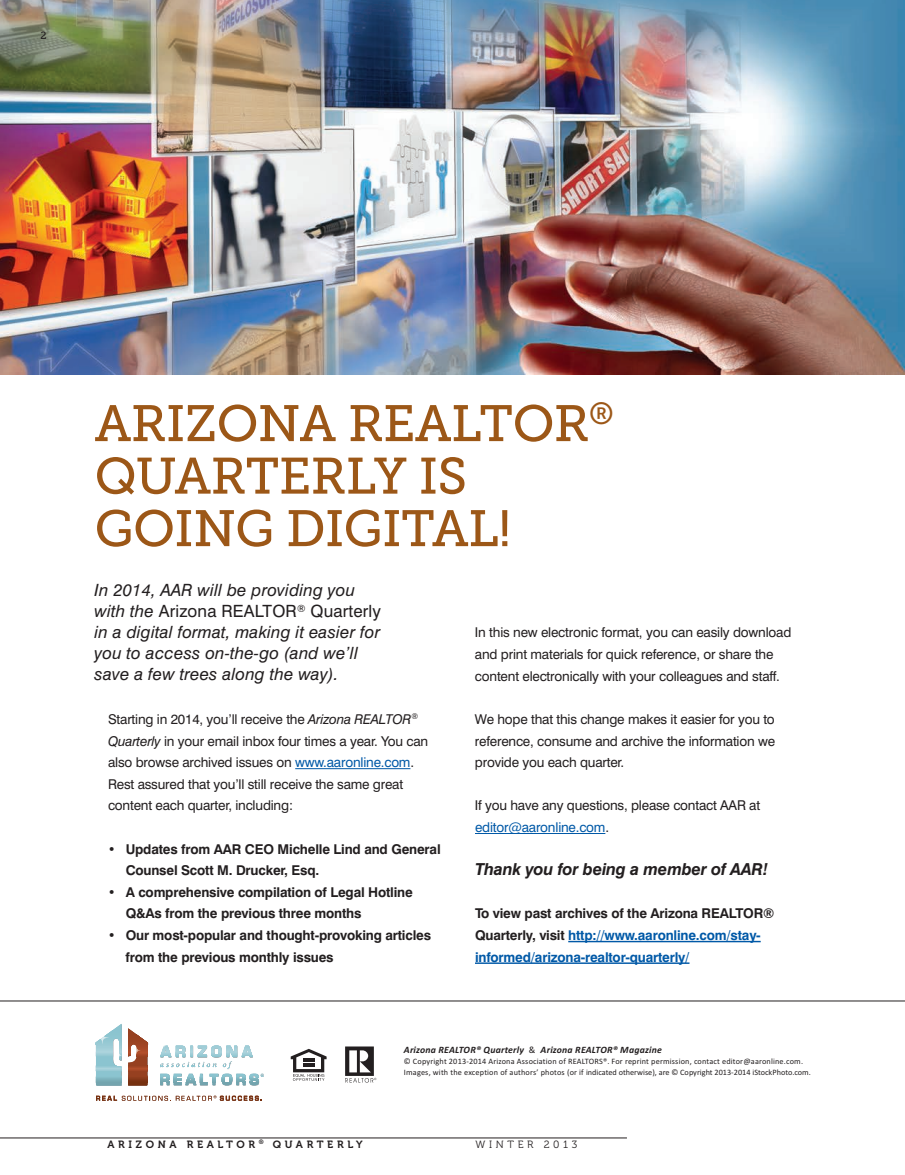
<style>
.page{position:relative;width:905px;height:1175px;background:#fff}
.page>*{position:absolute;margin:0;border:0;box-sizing:border-box;transform-origin:0 0}
.t1{font:51px/52.5px "Museo Slab 500";letter-spacing:-.015em;color:#9c5717}
.t2{font:italic 16.8px/21px "Swiss 721 BT";letter-spacing:.01em;color:#231f20}
.t3{font:italic 700 16.5px "Swiss 721 BT";letter-spacing:-.015em;color:#231f20}
.t4{font:13.5px/21.6px "Swiss 721 BT";letter-spacing:-.015em;color:#231f20}
.t5{font:700 13.5px/21.6px "Swiss 721 BT";letter-spacing:-.015em;color:#231f20}
.t6{font:700 13.5px/21.6px "Swiss 721 BT";letter-spacing:-.015em;color:#0159a7}
.t7{font:10.5px "Museo 700";letter-spacing:.35em;color:#231f20}
.t8{font:10.5px "Museo 300";letter-spacing:.35em;color:#231f20}
.t9{font:10.5px "Museo Slab 500";color:#231f20}
.t10{font:italic 700 9.75px "Calibri";letter-spacing:.02em;color:#231f20}
.t11{font:8.25px/10.6px "Calibri";letter-spacing:.02em;color:#231f20}
.s1{font-style:normal}
.s2{font-style:italic}
.s3{color:#0159a7}
.s4{color:#231f20}
.s5{font-weight:400;font-style:normal}
</style>
<div class="page">
<img style="left:0;top:0;width:904px;height:374px">
<hr style="left:0;top:1137px;width:627px;height:1px;background:#231f20">
<hr style="left:96px;top:1075px;width:167px;height:1px;background:#8bc4d0">
<hr style="left:96px;top:1076px;width:167px;height:1px;background:#8ac3ce">
<hr style="left:96px;top:1077px;width:167px;height:1px;background:#86bdc8">
<hr style="left:96px;top:1078px;width:167px;height:1px;background:#80b6c1">
<hr style="left:96px;top:1079px;width:167px;height:1px;background:#7db1bb">
<hr style="left:96px;top:1080px;width:167px;height:1px;background:#79acb6">
<hr style="left:96px;top:1081px;width:167px;height:1px;background:#76a8b1">
<hr style="left:96px;top:1082px;width:167px;height:3px;background:#73a4ae">
<hr style="left:96px;top:1085px;width:167px;height:1px;background:#73a4ae">
<svg style="left:96px;top:1095px;width:166px;height:6px"></svg>
<hr style="left:96px;top:1071px;width:134px;height:1px;background:#8ec6d1">
<hr style="left:96px;top:1070px;width:134px;height:1px;background:#9acad5">
<hr style="left:96px;top:1069px;width:134px;height:1px;background:#a4cfd9">
<hr style="left:96px;top:1068px;width:134px;height:1px;background:#abd3dc">
<hr style="left:96px;top:1067px;width:134px;height:1px;background:#9fcdd7">
<hr style="left:96px;top:1066px;width:134px;height:1px;background:#94c8d3">
<hr style="left:96px;top:1065px;width:134px;height:1px;background:#8bc4d0">
<hr style="left:95px;top:1056px;width:157px;height:1px;background:#8ec6d1">
<hr style="left:95px;top:1055px;width:157px;height:1px;background:#96c9d3">
<hr style="left:95px;top:1054px;width:157px;height:1px;background:#9dccd6">
<hr style="left:95px;top:1053px;width:157px;height:1px;background:#a3cfd9">
<hr style="left:95px;top:1052px;width:157px;height:1px;background:#abd3dc">
<hr style="left:95px;top:1051px;width:157px;height:1px;background:#acd4dd">
<hr style="left:95px;top:1050px;width:157px;height:1px;background:#a9d2db">
<hr style="left:95px;top:1049px;width:157px;height:1px;background:#a6d1da">
<hr style="left:95px;top:1048px;width:157px;height:1px;background:#a3cfd9">
<hr style="left:95px;top:1047px;width:157px;height:1px;background:#a0cdd7">
<hr style="left:95px;top:1046px;width:157px;height:1px;background:#9fcdd7">
<hr style="left:95px;top:1045px;width:157px;height:1px;background:#9ccbd5">
<hr style="left:95px;top:1044px;width:157px;height:1px;background:#9acad5">
<hr style="left:95px;top:1043px;width:157px;height:1px;background:#98cad5">
<hr style="left:95px;top:1042px;width:157px;height:1px;background:#97c9d3">
<hr style="left:95px;top:1041px;width:157px;height:1px;background:#95c8d3">
<hr style="left:95px;top:1040px;width:157px;height:1px;background:#93c8d3">
<hr style="left:95px;top:1039px;width:157px;height:1px;background:#92c7d1">
<hr style="left:95px;top:1038px;width:157px;height:1px;background:#91c6d1">
<hr style="left:95px;top:1037px;width:157px;height:1px;background:#8ec6d1">
<hr style="left:95px;top:1036px;width:157px;height:1px;background:#8dc6d1">
<hr style="left:95px;top:1035px;width:157px;height:1px;background:#8dc5d0">
<hr style="left:95px;top:1034px;width:157px;height:1px;background:#8cc5cf">
<hr style="left:95px;top:1033px;width:157px;height:1px;background:#8cc5cf">
<hr style="left:95px;top:1032px;width:157px;height:1px;background:#8bc4d0">
<hr style="left:95px;top:1031px;width:157px;height:1px;background:#8bc4d0">
<hr style="left:95px;top:1030px;width:157px;height:1px;background:#8bc4d0">
<hr style="left:95px;top:1023px;width:157px;height:1px;background:#8bc4d0">
<svg style="left:158px;top:1039px;width:106px;height:46px"></svg>
<svg style="left:95px;top:1023px;width:53px;height:63px"></svg>
<svg style="left:345px;top:1046px;width:31px;height:36px"></svg>
<svg style="left:291px;top:1048px;width:35px;height:32px"></svg>
<hr style="left:295px;top:768px;width:115px;height:1px;background:#0159a7">
<hr style="left:475px;top:833px;width:130px;height:1px;background:#0159a7">
<hr style="left:568px;top:940px;width:192px;height:2px;background:#0159a7">
<hr style="left:475px;top:962px;width:214px;height:2px;background:#0159a7">
<hr style="left:0;top:1000px;width:904px;height:1px;background:#231f20">
<p class="t9" style="left:40px;top:31px;width:8px">2</p>
<h1 class="t1" style="left:94px;top:402px;width:520px">ARIZONA REALTOR<sup>®<br></sup>QUARTERLY IS<br>GOING DIGITAL!</h1>
<p class="t2" style="left:94px;top:580px;width:288px">In 2014, AAR will be providing you with the <span class="s1">Arizona REALTOR</span><sup>®</sup> <span class="s1">Quarterly </span>in a digital format, making it easier for you to access on-the-go (and we’ll save a few trees along the way).</p>
<p class="t4" style="left:108px;top:708px;width:322px">Starting in 2014, you’ll receive the <span class="s2">Arizona REALTOR</span><sup>® </sup><span class="s2">Quarterly</span> in your email inbox four times a year. You can also browse archived issues on <span class="s3">www.aaronline.com</span>.<br>Rest assured that you’ll still receive the same great content each quarter, including:</p>
<p class="t5" style="left:126px;top:838px;width:316px;text-indent:-18px">• Updates from AAR CEO Michelle Lind and General<br>Counsel Scott M. Drucker, Esq.</p>
<p class="t5" style="left:126px;top:881px;width:288px;text-indent:-18px">• A comprehensive compilation of Legal Hotline<br>Q&amp;As from the previous three months</p>
<p class="t5" style="left:126px;top:924px;width:307px;text-indent:-18px">• Our most-popular and thought-provoking articles from the previous monthly issues</p>
<p class="t4" style="left:475px;top:622px;width:318px">In this new electronic format, you can easily download and print materials for quick reference, or share the content electronically with your colleagues and staff.</p>
<p class="t4" style="left:475px;top:708px;width:301px;text-align:justify">We hope that this change makes it easier for you to reference, consume and archive the information we provide you each quarter.</p>
<p class="t4" style="left:475px;top:795px;width:287px">If you have any questions, please contact AAR at <span class="s3">editor@aaronline.com</span>.</p>
<p class="t3" style="left:475px;top:859px;width:294px">Thank you for being a member of AAR!</p>
<p class="t6" style="left:475px;top:903px;width:301px"><span class="s4">To view past archives of the Arizona REALTOR®<br>Quarterly, visit</span> http://www.aaronline.com/stay&shy;informed/arizona-realtor-quarterly/</p>
<p class="t10" style="left:404px;top:1044px;width:259px">Arizona REALTOR® Quarterly <span class="s5">&amp;</span> Arizona REALTOR® Magazine</p>
<p class="t11" style="left:404px;top:1055px;width:408px">© Copyright 2013-2014 Arizona Association of REALTORS®. For reprint permission, contact editor@aaronline.com.<br>Images, with the exception of authors’ photos (or if indicated otherwise), are © Copyright 2013-2014 iStockPhoto.com.</p>
<p class="t7" style="left:107px;top:1140px;width:256px">ARIZONA REALTOR <sup>®</sup> QUARTERLY</p>
<p class="t8" style="left:475px;top:1140px;width:103px">WINTER 2013</p>
</div>
